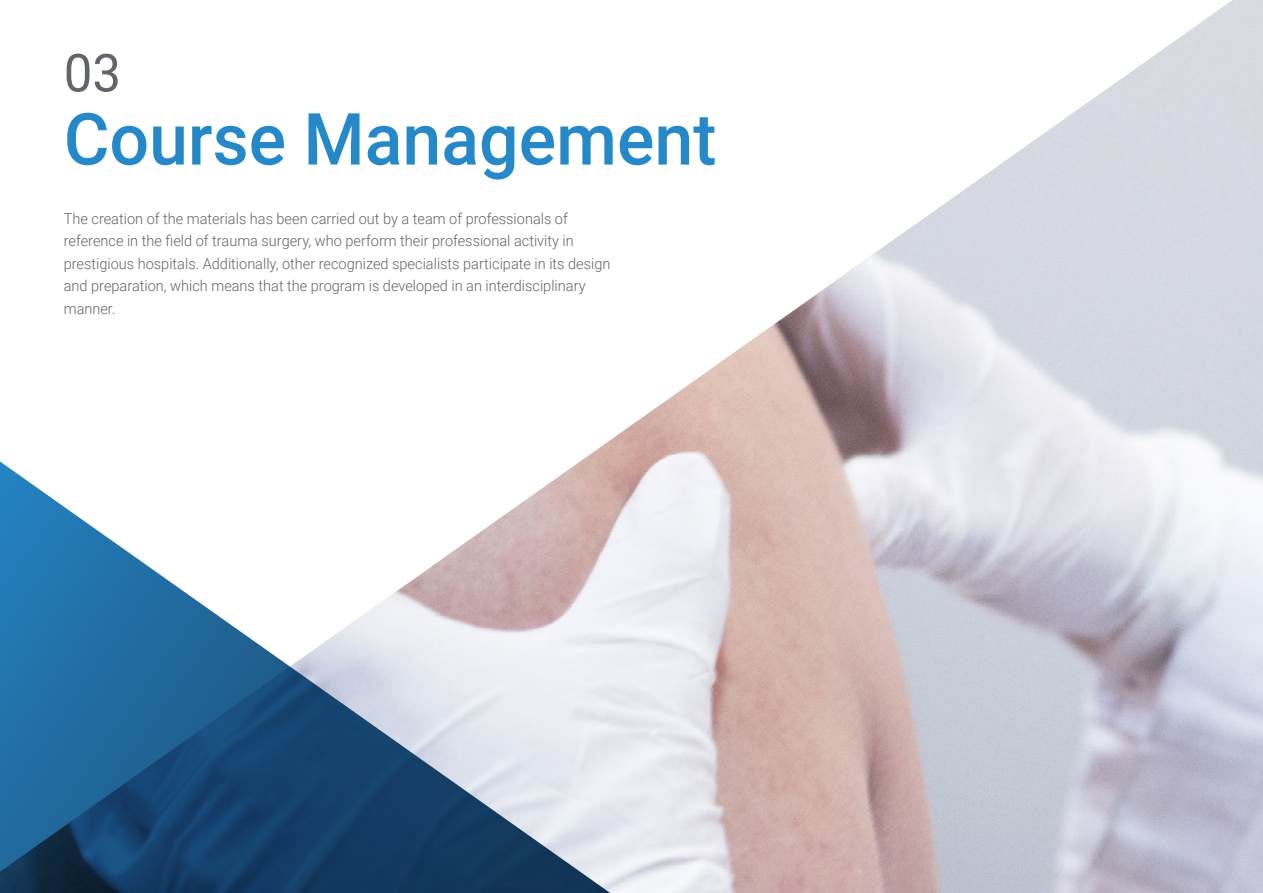
<style>
.page{position:relative;width:1263px;height:893px;background:#fff}
.page>*{position:absolute;margin:0;border:0;box-sizing:border-box;transform-origin:0 0}
.t1{font:500 72px "Roboto";color:#2488c9}
.t2{font:52.5px "Roboto";color:#61646a}
.t3{font:300 15px/22.5px "Roboto";color:#61646a}
</style>
<div class="page">
<img style="left:602px;top:0;width:661px;height:893px">
<svg style="left:0;top:446px;width:640px;height:447px"></svg>
<h2 class="t2" style="left:64px;top:36px;width:59px">03</h2>
<h1 class="t1" style="left:64px;top:89px;width:654px">Course Management</h1>
<p class="t3" style="left:64px;top:207px;width:548px">The creation of the materials has been carried out by a team of professionals of reference in the field of trauma surgery, who perform their professional activity in prestigious hospitals. Additionally, other recognized specialists participate in its design and preparation, which means that the program is developed in an interdisciplinary manner.</p>
</div>
